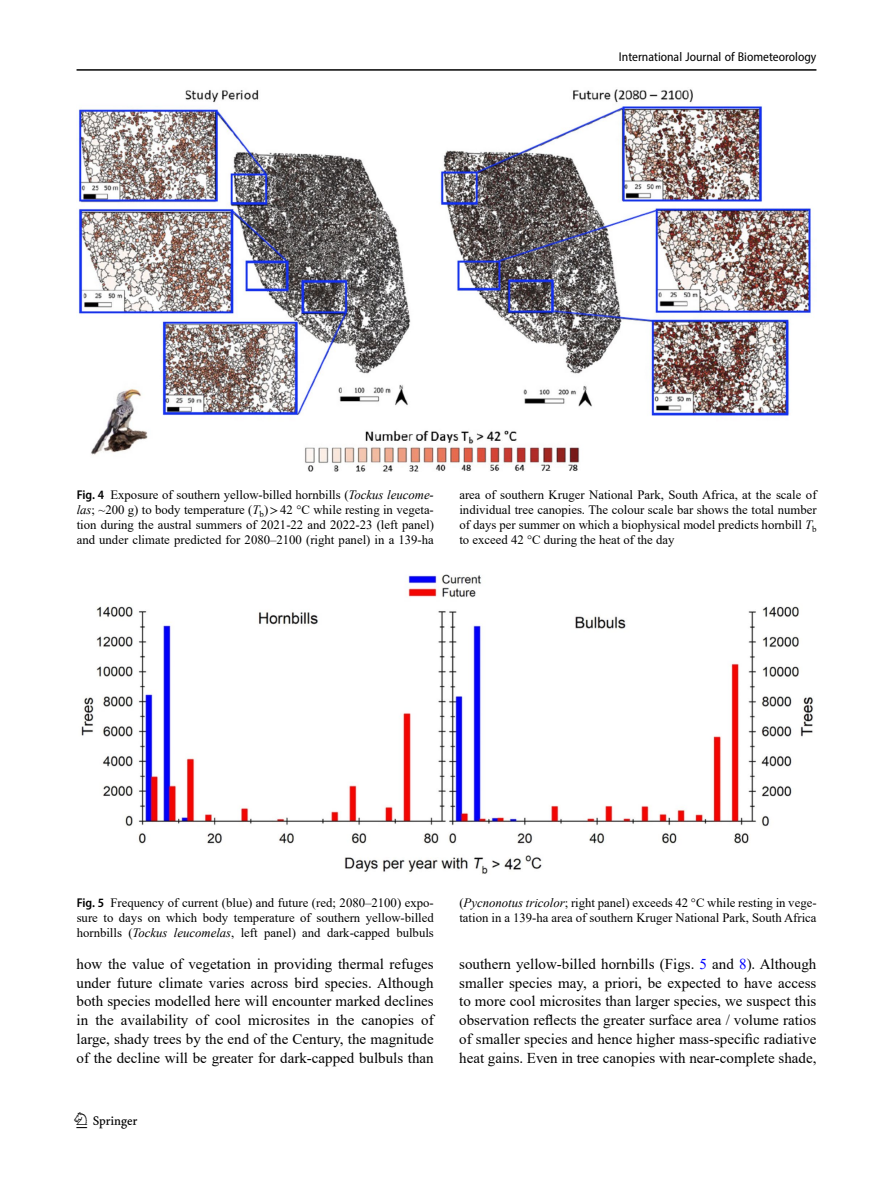
<style>
.page{position:relative;width:893px;height:1187px;background:#fff}
.page>*{position:absolute;margin:0;border:0;box-sizing:border-box;transform-origin:0 0}
.t1{font:22.5px "Springnew";color:#000}
.Body_Text{font:15px/18.8px "Times New Roman";color:#000;text-align:justify}
.Figure_Caption{font:12.75px/15px "Times New Roman";color:#000;text-align:justify}
.t2{font:semi-condensed 12.75px "Myriad Pro";color:#000}
.s1{font-family:"Myriad Pro";font-weight:600;font-stretch:semi-condensed}
.s2{font-style:italic}
.s3{font-family:"STIX"}
.s4{color:#00f}
</style>
<div class="page">
<hr style="left:77px;top:69px;width:739px;height:2px;background:#000">
<img style="left:81px;top:574px;width:733px;height:300px">
<img style="left:78px;top:89px;width:733px;height:382px">
<p class="t2" style="left:619px;top:49px;width:199px">International Journal of Biometeorology</p>
<p class="Figure_Caption" style="left:77px;top:486px;width:359px"><span class="s1">Fig. 4</span> Exposure of southern yellow-billed hornbills (<span class="s2">Tockus leucome&shy;las</span>; ~200 g) to body temperature (<span class="s2">T</span><sub>b</sub>)<span class="s3">&gt;</span>42 °C while resting in vegeta&shy;tion during the austral summers of 2021-22 and 2022-23 (left panel) and under climate predicted for 2080–2100 (right panel) in a 139-ha</p>
<p class="Figure_Caption" style="left:459px;top:486px;width:359px">area of southern Kruger National Park, South Africa, at the scale of individual tree canopies. The colour scale bar shows the total number of days per summer on which a biophysical model predicts hornbill <span class="s2">T</span><sub>b </sub>to exceed 42 °C during the heat of the day</p>
<p class="Figure_Caption" style="left:77px;top:894px;width:359px"><span class="s1">Fig. 5</span> Frequency of current (blue) and future (red; 2080–2100) expo&shy;sure to days on which body temperature of southern yellow-billed hornbills (<span class="s2">Tockus leucomelas</span>, left panel) and dark-capped bulbuls</p>
<p class="Figure_Caption" style="left:459px;top:894px;width:359px">(<span class="s2">Pycnonotus tricolor</span>; right panel) exceeds 42 °C while resting in vege&shy;tation in a 139-ha area of southern Kruger National Park, South Africa</p>
<p class="Body_Text" style="left:77px;top:953px;width:359px">how the value of vegetation in providing thermal refuges under future climate varies across bird species. Although both species modelled here will encounter marked declines in the availability of cool microsites in the canopies of large, shady trees by the end of the Century, the magnitude of the decline will be greater for dark-capped bulbuls than</p>
<h1 class="t1" style="left:77px;top:1107px;width:63px">1 3</h1>
<p class="Body_Text" style="left:459px;top:953px;width:359px">southern yellow-billed hornbills (Figs. <span class="s4">5</span> and <span class="s4">8</span>). Although smaller species may, a priori, be expected to have access to more cool microsites than larger species, we suspect this observation reflects the greater surface area / volume ratios of smaller species and hence higher mass-specific radiative heat gains. Even in tree canopies with near-complete shade,</p>
</div>
